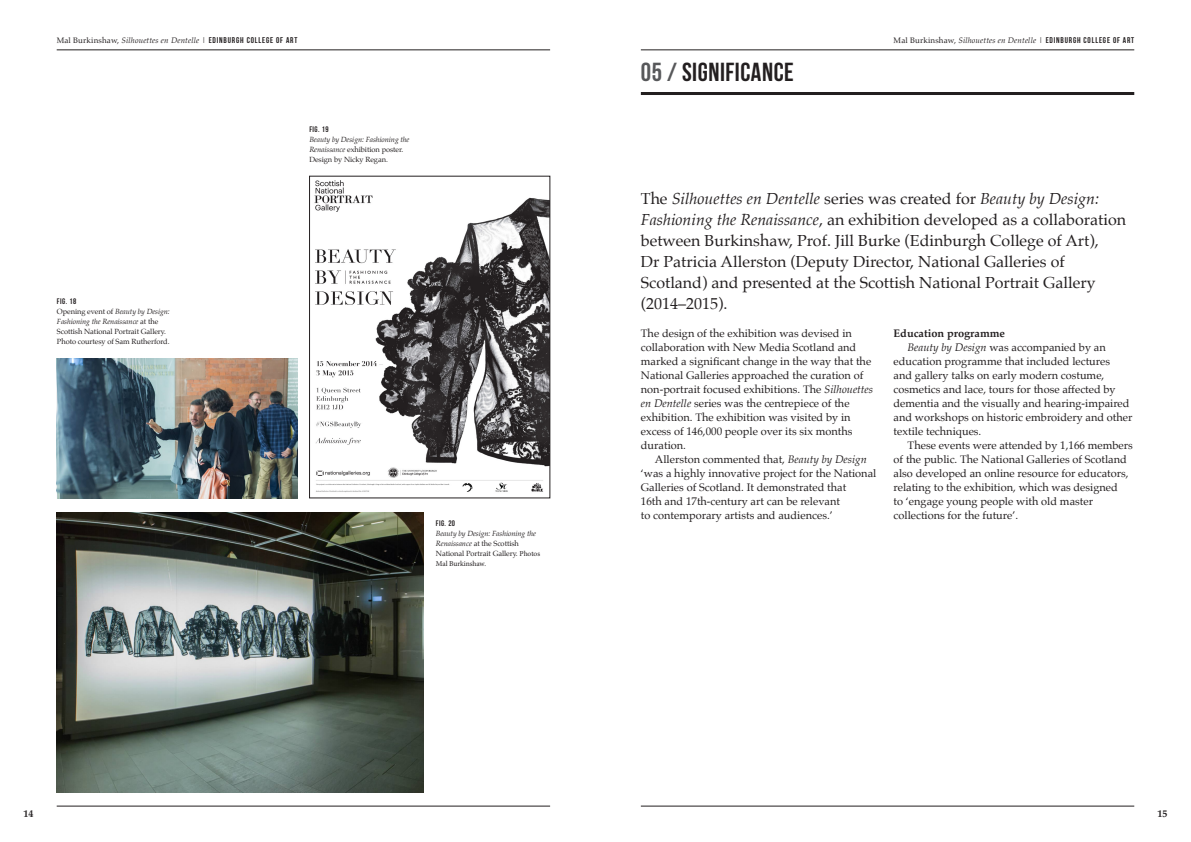
<style>
.page{position:relative;width:1191px;height:842px;background:#fff}
.page>*{position:absolute;margin:0;border:0;box-sizing:border-box;transform-origin:0 0}
._00_HEADERS{font:700 26px "Bebas Neue";letter-spacing:.02em;color:#231f20}
._02_BLACK_INTRO{font:16px/21px "Palatino";color:#231f20}
._01_INDENTED_BODY_CO{font:11px/14px "Palatino";color:#231f20}
._01a_NO_INDENT_BODY{font:11px/14px "Palatino";color:#231f20}
._01b_SUBHEADINGS{font:700 11px "Palatino";color:#231f20}
.t1{font:700 10px "Palatino";color:#231f20}
.t2{font:italic 8px "Palatino";letter-spacing:.02em;color:#231f20}
._04_FIGS{font:700 8px "Bebas Neue";letter-spacing:.06em;color:#231f20}
._03_CAPTIONS{font:700 8px "Bebas Neue";color:#231f20}
._03_CAPTIONS-2{font:italic 7.5px/10px "Palatino";letter-spacing:-.01em;color:#231f20}
._03_CAPTIONS-3{font:7.5px/10px "Palatino";letter-spacing:-.01em;color:#231f20}
.s1{font-style:normal}
.s2{font-family:"Bebas Neue";font-weight:700;font-style:normal;font-size:8.3px}
.s3{color:#57585a}
.s4{font-style:italic}
.s5{font-family:"Minion Pro";font-style:normal}
</style>
<div class="page">
<hr style="left:641px;top:50px;width:493px;height:1px;background:#231f20">
<hr style="left:641px;top:806px;width:493px;height:1px;background:#231f20">
<hr style="left:57px;top:50px;width:493px;height:1px;background:#231f20">
<hr style="left:57px;top:806px;width:493px;height:1px;background:#231f20">
<hr style="left:641px;top:92px;width:493px;height:3px;background:#231f20">
<img style="left:57px;top:358px;width:241px;height:140px">
<img style="left:57px;top:512px;width:367px;height:280px">
<img style="left:314px;top:180px;width:234px;height:312px">
<div style="left:309px;top:176px;width:241px;height:322px;border:1px solid #231f20"></div>
<p class="t2" style="left:57px;top:33px;width:242px"><span class="s1">Mal Burkinshaw,</span> Silhouettes en Dentelle <span class="s1">|</span> <span class="s2">EDINBURGH COLLEGE OF ART</span></p>
<p class="t2" style="left:893px;top:33px;width:242px"><span class="s1">Mal Burkinshaw,</span> Silhouettes en Dentelle <span class="s1">|</span> <span class="s2">EDINBURGH COLLEGE OF ART</span></p>
<p class="_00_HEADERS" style="left:641px;top:58px;width:154px"><span class="s3">05 /</span> SIGNIFICANCE</p>
<p class="_04_FIGS" style="left:57px;top:297px;width:21px">FIG. 18</p>
<p class="_03_CAPTIONS-3" style="left:57px;top:306px;width:114px">Opening event of <span class="s4">Beauty by Design:<br>Fashioning the Renaissance</span> at the Scottish National Portrait Gallery.<br>Photo courtesy of Sam Rutherford.</p>
<p class="_04_FIGS" style="left:309px;top:125px;width:21px">FIG. 19</p>
<p class="_03_CAPTIONS-2" style="left:309px;top:134px;width:102px">Beauty by Design: Fashioning the<br>Renaissance <span class="s1">exhibition poster.<br>Design by Nicky Regan.</span></p>
<p class="_03_CAPTIONS" style="left:436px;top:519px;width:21px">FIG. 20</p>
<p class="_03_CAPTIONS-2" style="left:436px;top:528px;width:106px">Beauty by Design: Fashioning the<br>Renaissance <span class="s1">at the Scottish<br>National Portrait Gallery.</span> <span class="s5">Photos<br>Mal Burkinshaw.</span></p>
<p class="_02_BLACK_INTRO" style="left:641px;top:188px;width:487px">The <span class="s4">Silhouettes en Dentelle</span> series was created for <span class="s4">Beauty by Design:<br>Fashioning the Renaissance</span>, an exhibition developed as a collaboration between Burkinshaw, Prof. Jill Burke (Edinburgh College of Art),<br>Dr Patricia Allerston (Deputy Director, National Galleries of Scotland) and presented at the Scottish National Portrait Gallery (2014–2015).</p>
<p class="_01a_NO_INDENT_BODY" style="left:641px;top:326px;width:234px">The design of the exhibition was devised in collaboration with New Media Scotland and marked a significant change in the way that the National Galleries approached the curation of non-portrait focused exhibitions. The <span class="s4">Silhouettes en Dentelle</span> series was the centrepiece of the exhibition. The exhibition was visited by in excess of 146,000 people over its six months duration.</p>
<p class="_01_INDENTED_BODY_CO" style="left:641px;top:452px;width:237px;text-indent:14px">Allerston commented that, <span class="s4">Beauty by Design </span>‘was a highly innovative project for the National Galleries of Scotland. It demonstrated that<br>16th and 17th-century art can be relevant<br>to contemporary artists and audiences.’</p>
<p class="_01b_SUBHEADINGS" style="left:893px;top:324px;width:113px">Education programme</p>
<p class="_01_INDENTED_BODY_CO" style="left:893px;top:340px;width:240px;text-indent:14px"><span class="s4">Beauty by Design</span> was accompanied by an education programme that included lectures<br>and gallery talks on early modern costume, cosmetics and lace, tours for those affected by dementia and the visually and hearing-impaired and workshops on historic embroidery and other textile techniques.</p>
<p class="_01_INDENTED_BODY_CO" style="left:893px;top:438px;width:241px;text-indent:14px">These events were attended by 1,166 members of the public. The National Galleries of Scotland also developed an online resource for educators, relating to the exhibition, which was designed<br>to ‘engage young people with old master collections for the future’.</p>
<p class="t1" style="left:23px;top:805px;width:11px">14</p>
<p class="t1" style="left:1157px;top:805px;width:11px">15</p>
</div>
